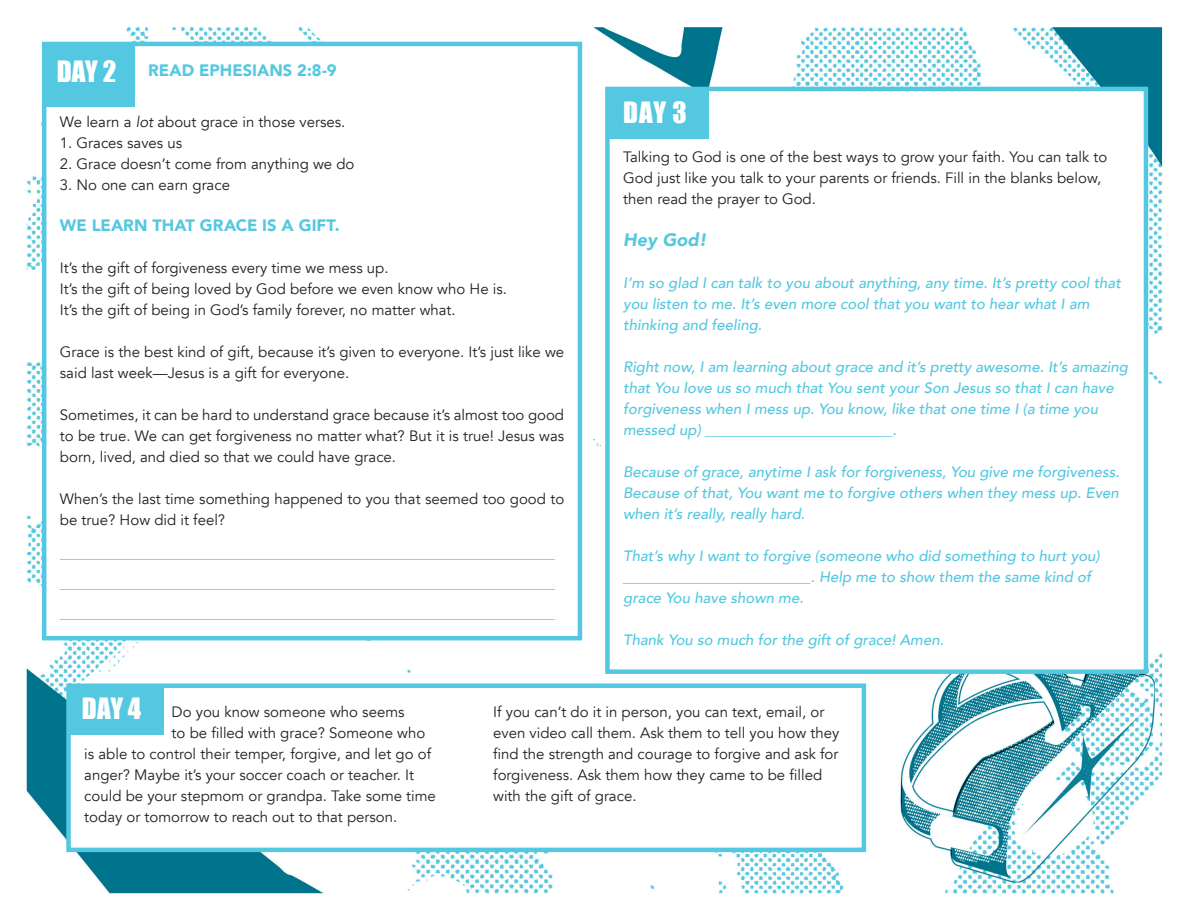
<style>
.page{position:relative;width:1188px;height:918px;background:#fff}
.page>*{position:absolute;margin:0;border:0;box-sizing:border-box;transform-origin:0 0}
.t1{font:27px "Impact";letter-spacing:.01em;color:#fff}
.t2{font:italic 900 18px "Avenir";color:#53c8e0}
.t3{font:900 16.5px "Avenir";color:#53c8e0}
.t4{font:15px/21px "Avenir";color:#231f20}
.t5{font:italic 500 15px/21px "Avenir";color:#53c8e0}
.t6{font:15px "Avenir";color:#53c8e0}
.s1{font-style:italic}
</style>
<div class="page">
<img style="left:26px;top:27px;width:1137px;height:867px">
<div style="left:607px;top:89px;width:539px;height:583px;background:#fff"></div>
<div style="left:605px;top:87px;width:543px;height:587px;border:4px solid #53c8e0"></div>
<div style="left:44px;top:44px;width:536px;height:594px;background:#fff"></div>
<div style="left:42px;top:42px;width:540px;height:598px;border:4px solid #53c8e0"></div>
<div style="left:69px;top:686px;width:795px;height:164px;background:#fff"></div>
<div style="left:66px;top:684px;width:800px;height:168px;border:4px solid #53c8e0"></div>
<div style="left:608px;top:90px;width:100px;height:49px;background:#53c8e0"></div>
<div style="left:45px;top:44px;width:90px;height:63px;background:#53c8e0"></div>
<div style="left:69px;top:685px;width:94px;height:50px;background:#53c8e0"></div>
<p class="t1" style="left:57px;top:51px;width:61px">DAY 2</p>
<p class="t3" style="left:148px;top:56px;width:190px">READ EPHESIANS 2:8-9</p>
<p class="t4" style="left:60px;top:112px;width:287px">We learn a <span class="s1">lot</span> about grace in those verses.</p>
<p class="t4" style="left:60px;top:133px;width:124px">1. Graces saves us</p>
<p class="t4" style="left:60px;top:154px;width:296px">2. Grace doesn’t come from anything we do</p>
<p class="t4" style="left:60px;top:175px;width:172px">3. No one can earn grace</p>
<p class="t3" style="left:60px;top:211px;width:281px">WE LEARN THAT GRACE IS A GIFT.</p>
<p class="t4" style="left:60px;top:258px;width:330px">It’s the gift of forgiveness every time we mess up.</p>
<p class="t4" style="left:60px;top:279px;width:449px">It’s the gift of being loved by God before we even know who He is.</p>
<p class="t4" style="left:60px;top:300px;width:397px">It’s the gift of being in God’s family forever, no matter what.</p>
<p class="t4" style="left:60px;top:342px;width:506px">Grace is the best kind of gift, because it’s given to everyone. It’s just like we said last week—Jesus is a gift for everyone.</p>
<p class="t4" style="left:60px;top:405px;width:506px;text-align:justify">Sometimes, it can be hard to understand grace because it’s almost too good to be true. We can get forgiveness no matter what? But it is true! Jesus was born, lived, and died so that we could have grace.</p>
<p class="t4" style="left:60px;top:489px;width:506px">When’s the last time something happened to you that seemed too good to be true? How did it feel?</p>
<p class="t6" style="left:60px;top:544px;width:496px">__________________________________________________________________</p>
<p class="t6" style="left:60px;top:574px;width:496px">__________________________________________________________________</p>
<p class="t6" style="left:60px;top:604px;width:496px">__________________________________________________________________</p>
<p class="t1" style="left:623px;top:92px;width:65px">DAY 3</p>
<p class="t4" style="left:623px;top:146px;width:486px">Talking to God is one of the best ways to grow your faith. You can talk to<br>God just like you talk to your parents or friends. Fill in the blanks below, then read the prayer to God.</p>
<p class="t2" style="left:623px;top:225px;width:85px">Hey God!</p>
<p class="t5" style="left:623px;top:272px;width:499px">I’m so glad I can talk to you about anything, any time. It’s pretty cool that you listen to me. It’s even more cool that you want to hear what I am thinking and feeling.</p>
<p class="t5" style="left:623px;top:356px;width:506px">Right now, I am learning about grace and it’s pretty awesome. It’s amazing that You love us so much that You sent your Son Jesus so that I can have forgiveness when I mess up. You know, like that one time I (a time you messed up) _________________________.</p>
<p class="t5" style="left:623px;top:461px;width:498px;text-align:justify">Because of grace, anytime I ask for forgiveness, You give me forgiveness.<br>Because of that, You want me to forgive others when they mess up. Even when it’s really, really hard.</p>
<p class="t5" style="left:623px;top:545px;width:478px">That’s why I want to forgive (someone who did something to hurt you) _________________________. Help me to show them the same kind of grace You have shown me.</p>
<p class="t5" style="left:623px;top:629px;width:322px">Thank You so much for the gift of grace! Amen.</p>
<p class="t1" style="left:82px;top:687px;width:61px">DAY 4</p>
<p class="t4" style="left:172px;top:701px;width:234px">Do you know someone who seems</p>
<p class="t4" style="left:84px;top:722px;width:353px;text-indent:87px">to be filled with grace? Someone who is able to control their temper, forgive, and let go of anger? Maybe it’s your soccer coach or teacher. It could be your stepmom or grandpa. Take some time today or tomorrow to reach out to that person.</p>
<p class="t4" style="left:493px;top:701px;width:348px">If you can’t do it in person, you can text, email, or even video call them. Ask them to tell you how they find the strength and courage to forgive and ask for forgiveness. Ask them how they came to be filled with the gift of grace.</p>
</div>
